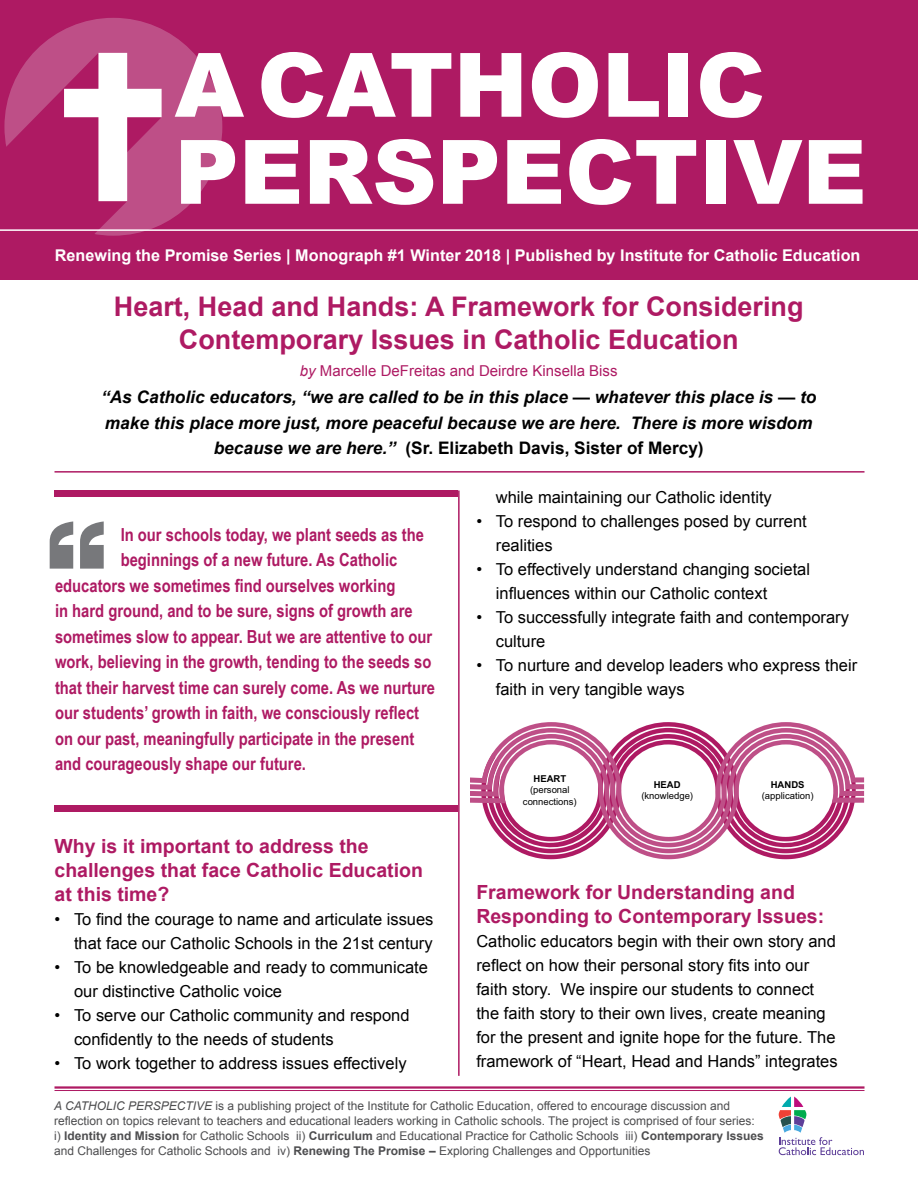
<style>
.page{position:relative;width:918px;height:1188px;background:#fff}
.page>*{position:absolute;margin:0;border:0;box-sizing:border-box;transform-origin:0 0}
.t1{font:700 169.95px "Myanmar Sangam MN";color:#77787b}
.t2{font:900 88.95px/87px "Arial";color:#fff}
.t3{font:700 27px/33px "Arial";color:#ae1a63;text-align:center}
.t4{font:700 19.5px/24px "Arial";color:#ae1a63}
.t5{font:700 18px "Arial Narrow";color:#ae1a63}
.t6{font:italic 700 17.25px/25.5px "Arial";color:#000;text-align:center}
.t7{font:16.5px/24px "Arial";color:#000}
.t8{font:700 16.2px "Arial";color:#fff}
.t9{font:15px "Arial";color:#ae1a63}
.t10{font:12px/15px "Arial";color:#4d4d4f}
.t11{font:9.45px/11.4px "Arial";color:#000;text-align:center}
.t12{font:700 9.45px "Arial";color:#000}
.s1{font-style:italic}
.s2{font-style:normal}
.s3{font-weight:700}
</style>
<div class="page">
<div style="left:0;top:230px;width:918px;height:49px;background:#ae1a63"></div>
<hr style="left:458px;top:490px;width:2px;height:586px;background:#ae1a63">
<hr style="left:55px;top:1086px;width:810px;height:3px;background:#ae1a63">
<hr style="left:55px;top:1090px;width:810px;height:1px;background:#ae1a63">
<hr style="left:55px;top:471px;width:810px;height:2px;background:#ae1a63">
<div style="left:0;top:0;width:918px;height:229px;background:#ae1a63"></div>
<div style="left:4px;top:17px;width:219px;height:219px;background:#be4f87;border-radius:50%"></div>
<svg style="left:4px;top:53px;width:158px;height:181px"></svg>
<hr style="left:0;top:229px;width:918px;height:2px;background:#fff">
<div style="left:55px;top:806px;width:403px;height:6px;background:#ae1a63"></div>
<div style="left:55px;top:490px;width:403px;height:7px;background:#ae1a63"></div>
<svg style="left:523px;top:722px;width:291px;height:6px"></svg>
<svg style="left:504px;top:728px;width:329px;height:12px"></svg>
<svg style="left:471px;top:740px;width:393px;height:119px"></svg>
<svg style="left:779px;top:1097px;width:85px;height:58px"></svg>
<h2 class="t2" style="left:175px;top:39px;width:693px">A CATHOLIC<br>PERSPECTIVE</h2>
<p class="t8" style="left:55px;top:245px;width:807px">Renewing the Promise Series | Monograph #1 Winter 2018 | Published by Institute for Catholic Education</p>
<h3 class="t3" style="left:114px;top:291px;width:691px">Heart, Head and Hands: A Framework for Considering<br>Contemporary Issues in Catholic Education</h3>
<p class="t9" style="left:300px;top:361px;width:319px"><span class="s1">by</span> Marcelle DeFreitas and Deirdre Kinsella Biss</p>
<p class="t6" style="left:101px;top:385px;width:717px">“As Catholic educators, “we are called to be in this place — whatever this place is — to make this place more just, more peaceful because we are here. There is more wisdom because we are here.” <span class="s2">(Sr. Elizabeth Davis, Sister of Mercy)</span></p>
<h1 class="t1" style="left:47px;top:482px;width:61px">“</h1>
<p class="t5" style="left:121px;top:521px;width:305px">In our schools today, we plant seeds as the</p>
<p class="t5" style="left:121px;top:546px;width:278px">beginnings of a new future. As Catholic</p>
<p class="t5" style="left:55px;top:572px;width:342px">educators we sometimes find ourselves working</p>
<p class="t5" style="left:55px;top:597px;width:359px">in hard ground, and to be sure, signs of growth are</p>
<p class="t5" style="left:55px;top:623px;width:379px">sometimes slow to appear. But we are attentive to our</p>
<p class="t5" style="left:55px;top:648px;width:378px">work, believing in the growth, tending to the seeds so</p>
<p class="t5" style="left:55px;top:674px;width:382px">that their harvest time can surely come. As we nurture</p>
<p class="t5" style="left:55px;top:699px;width:366px">our students’ growth in faith, we consciously reflect</p>
<p class="t5" style="left:55px;top:725px;width:361px">on our past, meaningfully participate in the present</p>
<p class="t5" style="left:55px;top:750px;width:252px">and courageously shape our future.</p>
<p class="t4" style="left:55px;top:834px;width:370px">Why is it important to address the challenges that face Catholic Education at this time?</p>
<p class="t7" style="left:55px;top:907px;width:381px;text-align:right">• To find the courage to name and articulate issues that face our Catholic Schools in the 21st century</p>
<p class="t7" style="left:74px;top:955px;width:356px;text-indent:-20px">• To be knowledgeable and ready to communicate our distinctive Catholic voice</p>
<p class="t7" style="left:74px;top:1003px;width:337px;text-indent:-20px">• To serve our Catholic community and respond confidently to the needs of students</p>
<p class="t7" style="left:55px;top:1051px;width:354px">• To work together to address issues effectively</p>
<p class="t7" style="left:496px;top:485px;width:278px">while maintaining our Catholic identity</p>
<p class="t7" style="left:496px;top:509px;width:312px;text-indent:-20px">• To respond to challenges posed by current realities</p>
<p class="t7" style="left:496px;top:557px;width:316px;text-indent:-20px">• To effectively understand changing societal influences within our Catholic context</p>
<p class="t7" style="left:496px;top:605px;width:355px;text-indent:-20px">• To successfully integrate faith and contemporary culture</p>
<p class="t7" style="left:496px;top:653px;width:363px;text-indent:-20px">• To nurture and develop leaders who express their faith in very tangible ways</p>
<p class="t12" style="left:533px;top:772px;width:34px">HEART</p>
<p class="t11" style="left:523px;top:784px;width:55px">(personal connections)</p>
<p class="t12" style="left:654px;top:778px;width:28px">HEAD</p>
<p class="t11" style="left:641px;top:790px;width:53px">(knowledge)</p>
<p class="t12" style="left:771px;top:778px;width:35px">HANDS</p>
<p class="t11" style="left:762px;top:790px;width:53px">(application)</p>
<p class="t4" style="left:476px;top:881px;width:349px">Framework for Understanding and<br>Responding to Contemporary Issues:</p>
<p class="t7" style="left:476px;top:929px;width:363px">Catholic educators begin with their own story and reflect on how their personal story fits into our faith story. We inspire our students to connect the faith story to their own lives, create meaning for the present and ignite hope for the future. The framework of “Heart, Head and Hands” integrates</p>
<p class="t10" style="left:54px;top:1099px;width:711px"><span class="s1">A CATHOLIC PERSPECTIVE</span> is a publishing project of the Institute for Catholic Education, offered to encourage discussion and reflection on topics relevant to teachers and educational leaders working in Catholic schools. The project is comprised of four series: i) <span class="s3">Identity and Mission</span> for Catholic Schools ii) <span class="s3">Curriculum</span> and Educational Practice for Catholic Schools iii) <span class="s3">Contemporary Issues </span>and Challenges for Catholic Schools and iv) <span class="s3">Renewing The Promise –</span> Exploring Challenges and Opportunities</p>
</div>
